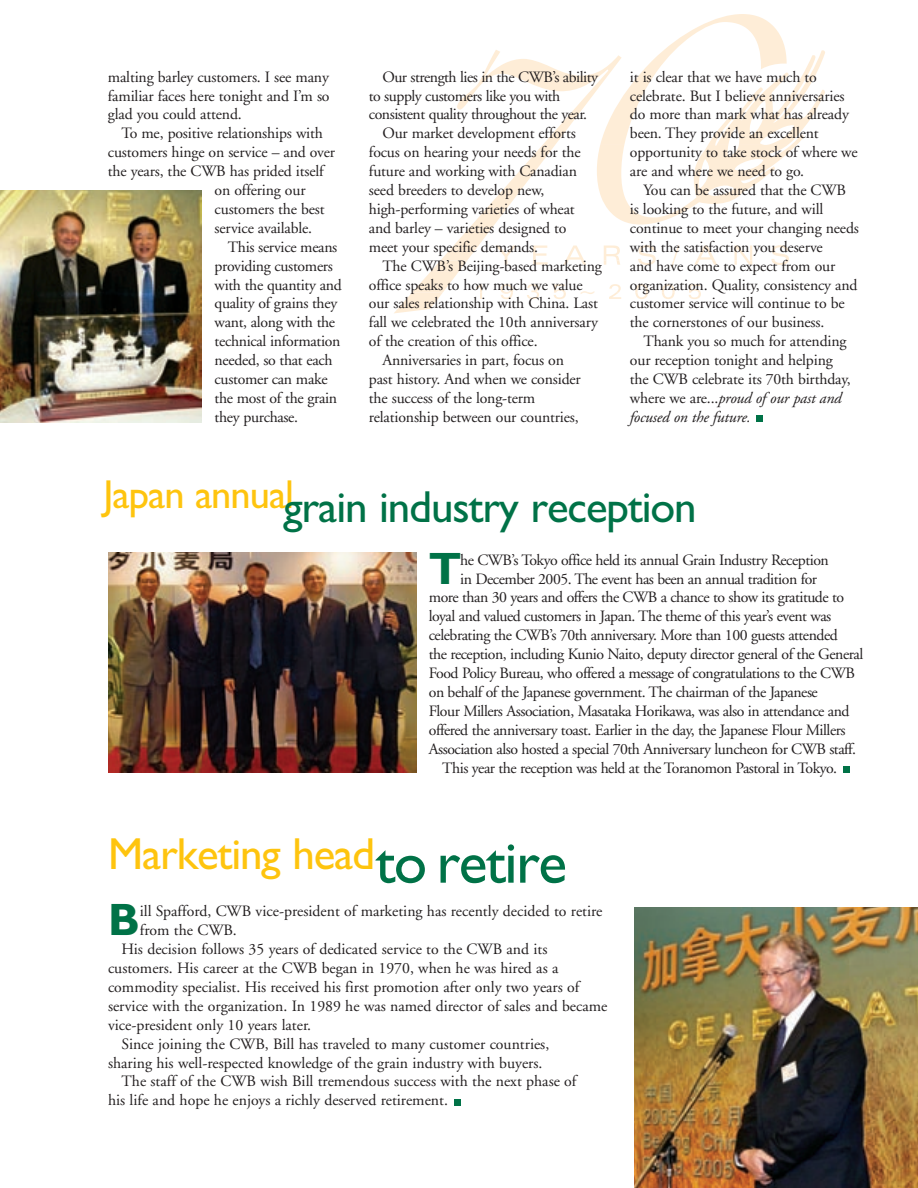
<style>
.page{position:relative;width:918px;height:1188px;background:#fff}
.page>*{position:absolute;margin:0;border:0;box-sizing:border-box;transform-origin:0 0}
.t1{font:700 45.6px "Gentle Sans";color:#007247}
.t2{font:45px "Gentle Sans";letter-spacing:-.025em;color:#007247}
.t3{font:45px "Gentle Sans";letter-spacing:-.025em;color:#fec40e}
.t4{font:15.75px/18.9px "Adobe Garamond";letter-spacing:-.01em;color:#231f20}
.t5{font:15.75px "Adobe Garamond";letter-spacing:-.03em;color:#231f20}
.s1{font-style:italic}
.s2{font-size:60px;color:#007247}
</style>
<div class="page">
<svg style="left:394px;top:144px;width:403px;height:169px"></svg>
<svg style="left:457px;top:14px;width:368px;height:130px"></svg>
<div style="left:454px;top:1099px;width:7px;height:7px;background:#007247"></div>
<img style="left:0;top:190px;width:201px;height:232px">
<img style="left:634px;top:907px;width:284px;height:281px">
<img style="left:108px;top:553px;width:309px;height:219px">
<div style="left:844px;top:766px;width:6px;height:7px;background:#007247"></div>
<svg style="left:757px;top:416px;width:6px;height:6px"></svg>
<p class="t4" style="left:108px;top:68px;width:223px;text-align:justify">malting barley customers. I see many familiar faces here tonight and I’m so glad you could attend.</p>
<p class="t4" style="left:121px;top:124px;width:203px">To me, positive relationships with</p>
<p class="t4" style="left:108px;top:143px;width:229px">customers hinge on service – and over</p>
<p class="t4" style="left:108px;top:162px;width:217px">the years, the CWB has prided itself</p>
<p class="t4" style="left:215px;top:181px;width:92px">on offering our</p>
<p class="t4" style="left:215px;top:200px;width:112px">customers the best</p>
<p class="t4" style="left:215px;top:219px;width:99px">service available.</p>
<p class="t4" style="left:228px;top:238px;width:111px">This service means</p>
<p class="t4" style="left:215px;top:257px;width:120px">providing customers</p>
<p class="t4" style="left:215px;top:276px;width:129px">with the quantity and</p>
<p class="t4" style="left:215px;top:294px;width:124px">quality of grains they</p>
<p class="t4" style="left:215px;top:313px;width:122px">want, along with the</p>
<p class="t4" style="left:215px;top:332px;width:127px">technical information</p>
<p class="t4" style="left:215px;top:351px;width:119px">needed, so that each</p>
<p class="t4" style="left:215px;top:370px;width:114px">customer can make</p>
<p class="t4" style="left:215px;top:389px;width:124px">the most of the grain</p>
<p class="t4" style="left:215px;top:408px;width:85px">they purchase.</p>
<p class="t5" style="left:382px;top:68px;width:217px">Our strength lies in the CWB’s ability</p>
<p class="t5" style="left:369px;top:87px;width:193px">to supply customers like you with</p>
<p class="t5" style="left:369px;top:106px;width:220px">consistent quality throughout the year.</p>
<p class="t4" style="left:382px;top:124px;width:195px">Our market development efforts</p>
<p class="t4" style="left:369px;top:143px;width:213px">focus on hearing your needs for the</p>
<p class="t4" style="left:369px;top:162px;width:210px">future and working with Canadian</p>
<p class="t4" style="left:369px;top:181px;width:177px">seed breeders to develop new,</p>
<p class="t4" style="left:369px;top:200px;width:207px">high-performing varieties of wheat</p>
<p class="t4" style="left:369px;top:219px;width:199px">and barley – varieties designed to</p>
<p class="t4" style="left:369px;top:238px;width:171px">meet your specific demands.</p>
<p class="t4" style="left:382px;top:257px;width:221px">The CWB’s Beijing-based marketing</p>
<p class="t4" style="left:369px;top:276px;width:215px">office speaks to how much we value</p>
<p class="t4" style="left:369px;top:294px;width:230px">our sales relationship with China. Last</p>
<p class="t4" style="left:369px;top:313px;width:231px">fall we celebrated the 10th anniversary</p>
<p class="t4" style="left:369px;top:332px;width:170px">of the creation of this office.</p>
<p class="t4" style="left:382px;top:351px;width:183px">Anniversaries in part, focus on</p>
<p class="t4" style="left:369px;top:370px;width:213px">past history. And when we consider</p>
<p class="t4" style="left:369px;top:389px;width:168px">the success of the long-term</p>
<p class="t4" style="left:369px;top:408px;width:211px">relationship between our countries,</p>
<p class="t4" style="left:630px;top:68px;width:229px">it is clear that we have much to celebrate. But I believe anniversaries do more than mark what has already been. They provide an excellent opportunity to take stock of where we are and where we need to go.</p>
<p class="t4" style="left:630px;top:181px;width:231px;text-indent:13px">You can be assured that the CWB<br>is looking to the future, and will continue to meet your changing needs with the satisfaction you deserve<br>and have come to expect from our organization. Quality, consistency and customer service will continue to be the cornerstones of our business.</p>
<p class="t4" style="left:630px;top:332px;width:222px;text-indent:13px">Thank you so much for attending our reception tonight and helping the CWB celebrate its 70th birthday, where we are...<span class="s1">proud of our past and focused on the future.</span></p>
<h2 class="t2" style="left:104px;top:481px;width:595px"><sup>Japan</sup> <sup>annual</sup>grain industry reception</h2>
<h1 class="t1" style="left:429px;top:542px;width:34px">T</h1>
<p class="t5" style="left:460px;top:551px;width:370px">he CWB’s Tokyo office held its annual Grain Industry Reception</p>
<p class="t5" style="left:460px;top:570px;width:358px">in December 2005. The event has been an annual tradition for</p>
<p class="t5" style="left:429px;top:589px;width:417px">more than 30 years and offers the CWB a chance to show its gratitude to</p>
<p class="t5" style="left:429px;top:608px;width:404px">loyal and valued customers in Japan. The theme of this year’s event was</p>
<p class="t5" style="left:429px;top:627px;width:411px">celebrating the CWB’s 70th anniversary. More than 100 guests attended</p>
<p class="t5" style="left:429px;top:646px;width:436px">the reception, including Kunio Naito, deputy director general of the General</p>
<p class="t5" style="left:429px;top:665px;width:428px">Food Policy Bureau, who offered a message of congratulations to the CWB</p>
<p class="t5" style="left:429px;top:684px;width:391px">on behalf of the Japanese government. The chairman of the Japanese</p>
<p class="t5" style="left:429px;top:702px;width:422px">Flour Millers Association, Masataka Horikawa, was also in attendance and</p>
<p class="t5" style="left:429px;top:721px;width:418px">offered the anniversary toast. Earlier in the day, the Japanese Flour Millers</p>
<p class="t5" style="left:429px;top:740px;width:429px">Association also hosted a special 70th Anniversary luncheon for CWB staff.</p>
<p class="t5" style="left:442px;top:759px;width:396px">This year the reception was held at the Toranomon Pastoral in Tokyo.</p>
<h2 class="t3" style="left:108px;top:827px;width:461px">Marketing head<span class="s2">to retire</span></h2>
<h1 class="t1" style="left:108px;top:893px;width:33px">B</h1>
<p class="t4" style="left:140px;top:902px;width:464px">ill Spafford, CWB vice-president of marketing has recently decided to retire</p>
<p class="t4" style="left:140px;top:921px;width:99px">from the CWB.</p>
<p class="t4" style="left:121px;top:940px;width:428px">His decision follows 35 years of dedicated service to the CWB and its</p>
<p class="t4" style="left:108px;top:959px;width:452px">customers. His career at the CWB began in 1970, when he was hired as a</p>
<p class="t4" style="left:108px;top:978px;width:473px">commodity specialist. His received his first promotion after only two years of</p>
<p class="t4" style="left:108px;top:997px;width:501px">service with the organization. In 1989 he was named director of sales and became</p>
<p class="t4" style="left:108px;top:1016px;width:205px">vice-president only 10 years later.</p>
<p class="t4" style="left:121px;top:1035px;width:429px">Since joining the CWB, Bill has traveled to many customer countries,</p>
<p class="t4" style="left:108px;top:1054px;width:436px">sharing his well-respected knowledge of the grain industry with buyers.</p>
<p class="t4" style="left:121px;top:1072px;width:457px">The staff of the CWB wish Bill tremendous success with the next phase of</p>
<p class="t4" style="left:108px;top:1091px;width:341px">his life and hope he enjoys a richly deserved retirement.</p>
</div>
